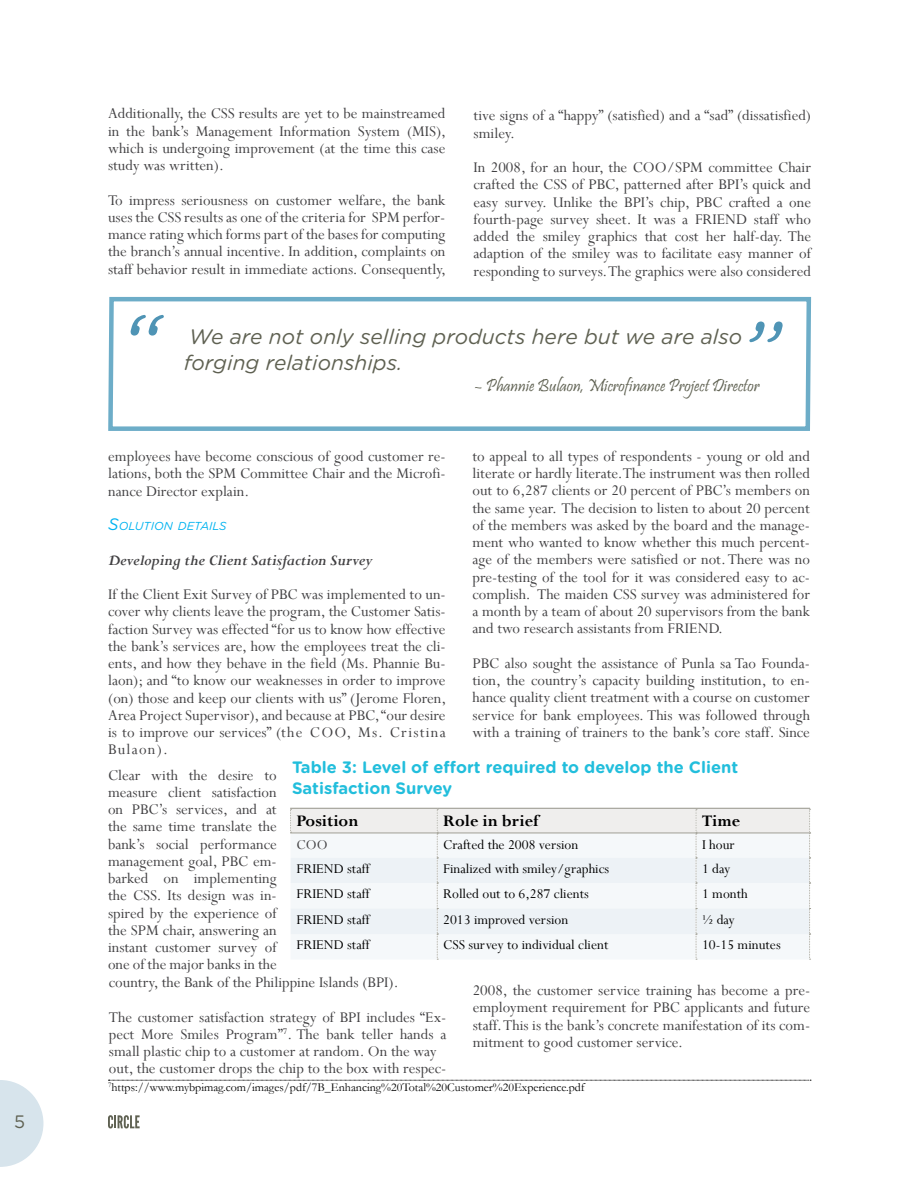
<style>
.page{position:relative;width:918px;height:1188px;background:#fff}
.page>*{position:absolute;margin:0;border:0;box-sizing:border-box;transform-origin:0 0}
.t1{font:italic 90px "Gotham Rounded";color:#4f94b5}
.t2{font:italic 21px/25.2px "Gotham Rounded";color:#5f6152}
.t3{font:18px "Pristina";color:#5f6152}
.t4{font:700 18px "Perpetua";color:#000}
.t5{font:18px "Gotham Rounded";color:#5f6152}
.t6{font:16.5px/17.2px "Perpetua";color:#414042;text-align:justify}
.t7{font:700 16.5px/21px "Gotham Rounded";color:#22bedc}
.t8{font:italic 700 16.5px "Perpetua";color:#414042}
.t9{font:15px "Perpetua";color:#000}
.t10{font:15px "Perpetua";color:#414042}
.t11{font:12px "Garamond";color:#000}
.t12{font:italic 11.55px "Gotham Rounded";color:#00b3f0}
.s1{font-size:16.5px}
</style>
<div class="page">
<svg style="left:0;top:1080px;width:43px;height:87px"></svg>
<svg style="left:108px;top:1115px;width:32px;height:13px"></svg>
<svg style="left:290px;top:808px;width:521px;height:152px"></svg>
<hr style="left:290px;top:833px;width:147px;height:1px;background:#a09f95">
<hr style="left:437px;top:833px;width:259px;height:1px;background:#a09f95">
<hr style="left:696px;top:833px;width:113px;height:1px;background:#a09f95">
<svg style="left:108px;top:1080px;width:703px;height:1px"></svg>
<svg style="left:108px;top:296px;width:704px;height:135px"></svg>
<p class="t5" style="left:14px;top:1109px;width:13px">5</p>
<p class="t6" style="left:108px;top:105px;width:340px">Additionally, the CSS results are yet to be mainstreamed in the bank’s Management Information System (MIS), which is undergoing improvement (at the time this case study was written).</p>
<p class="t6" style="left:108px;top:191px;width:340px">To impress seriousness on customer welfare, the bank uses the CSS results as one of the criteria for SPM perfor&shy;mance rating which forms part of the bases for computing the branch’s annual incentive. In addition, complaints on staff behavior result in immediate actions. Consequently,</p>
<p class="t6" style="left:474px;top:107px;width:339px">tive signs of a “happy” (satisfied) and a “sad” (dissatisfied) smiley.</p>
<p class="t6" style="left:474px;top:159px;width:339px">In 2008, for an hour, the COO/SPM committee Chair crafted the CSS of PBC, patterned after BPI’s quick and easy survey. Unlike the BPI’s chip, PBC crafted a one fourth-page survey sheet. It was a FRIEND staff who added the smiley graphics that cost her half-day. The adaption of the smiley was to facilitate easy manner of responding to surveys. The graphics were also considered</p>
<h1 class="t1" style="left:118px;top:285px;width:42px">“</h1>
<p class="t2" style="left:184px;top:323px;width:560px">We are not only selling products here but we are also forging relationships.</p>
<h1 class="t1" style="left:740px;top:292px;width:42px">”</h1>
<p class="t3" style="left:475px;top:376px;width:286px">– Phannie Bulaon, Microfinance Project Director</p>
<p class="t6" style="left:108px;top:447px;width:339px">employees have become conscious of good customer re&shy;lations, both the SPM Committee Chair and the Microfi&shy;nance Director explain.</p>
<p class="t12" style="left:108px;top:518px;width:120px"><span class="s1">S</span>OLUTION DETAILS</p>
<p class="t8" style="left:108px;top:549px;width:265px">Developing the Client Satisfaction Survey</p>
<p class="t6" style="left:108px;top:585px;width:340px">If the Client Exit Survey of PBC was implemented to un&shy;cover why clients leave the program, the Customer Satis&shy;faction Survey was effected “for us to know how effective the bank’s services are, how the employees treat the cli&shy;ents, and how they behave in the field (Ms. Phannie Bu&shy;laon); and “to know our weaknesses in order to improve (on) those and keep our clients with us” (Jerome Floren, Area Project Supervisor), and because at PBC, “our desire is to improve our services” (the COO, Ms. Cristina Bulaon).</p>
<p class="t6" style="left:473px;top:447px;width:339px">to appeal to all types of respondents - young or old and literate or hardly literate.The instrument was then rolled out to 6,287 clients or 20 percent of PBC’s members on the same year. The decision to listen to about 20 percent of the members was asked by the board and the manage&shy;ment who wanted to know whether this much percent&shy;age of the members were satisfied or not. There was no pre-testing of the tool for it was considered easy to ac&shy;complish. The maiden CSS survey was administered for a month by a team of about 20 supervisors from the bank and two research assistants from FRIEND.</p>
<p class="t6" style="left:473px;top:654px;width:339px">PBC also sought the assistance of Punla sa Tao Founda&shy;tion, the country’s capacity building institution, to en&shy;hance quality client treatment with a course on customer service for bank employees. This was followed through with a training of trainers to the bank’s core staff. Since</p>
<p class="t7" style="left:292px;top:756px;width:448px">Table 3: Level of effort required to develop the Client<br>Satisfaction Survey</p>
<p class="t6" style="left:108px;top:766px;width:292px;text-align:left">Clear with the desire to<br>measure client satisfaction<br>on PBC’s services, and at<br>the same time translate the<br>bank’s social performance<br>management goal, PBC em-<br>barked on implementing<br>the CSS. Its design was in-<br>spired by the experience of<br>the SPM chair, answering an<br>instant customer survey of<br>one of the major banks in the<br>country, the Bank of the Philippine Islands (BPI).</p>
<p class="t6" style="left:109px;top:1008px;width:339px;text-align:left">The customer satisfaction strategy of BPI includes “Ex&shy;pect More Smiles Program”<sup>7</sup>. The bank teller hands a small plastic chip to a customer at random. On the way out, the customer drops the chip to the box with respec-</p>
<p class="t4" style="left:297px;top:809px;width:63px">Position</p>
<p class="t4" style="left:443px;top:809px;width:97px">Role in brief</p>
<p class="t4" style="left:702px;top:809px;width:40px">Time</p>
<p class="t10" style="left:297px;top:835px;width:33px">COO</p>
<p class="t9" style="left:443px;top:835px;width:137px">Crafted the 2008 version</p>
<p class="t9" style="left:702px;top:835px;width:34px">I hour</p>
<p class="t9" style="left:297px;top:860px;width:75px">FRIEND staff</p>
<p class="t9" style="left:443px;top:860px;width:167px">Finalized with smiley/graphics</p>
<p class="t9" style="left:702px;top:860px;width:30px">1 day</p>
<p class="t9" style="left:297px;top:885px;width:75px">FRIEND staff</p>
<p class="t9" style="left:443px;top:885px;width:147px">Rolled out to 6,287 clients</p>
<p class="t9" style="left:702px;top:885px;width:47px">1 month</p>
<p class="t9" style="left:297px;top:910px;width:75px">FRIEND staff</p>
<p class="t9" style="left:443px;top:910px;width:127px">2013 improved version</p>
<p class="t9" style="left:702px;top:910px;width:34px">½ day</p>
<p class="t9" style="left:297px;top:936px;width:75px">FRIEND staff</p>
<p class="t9" style="left:443px;top:936px;width:167px">CSS survey to individual client</p>
<p class="t9" style="left:702px;top:936px;width:80px">10-15 minutes</p>
<p class="t6" style="left:473px;top:981px;width:339px">2008, the customer service training has become a pre&shy;employment requirement for PBC applicants and future staff. This is the bank’s concrete manifestation of its com&shy;mitment to good customer service.</p>
<p class="t11" style="left:108px;top:1080px;width:478px"><sup>7</sup>https://www.mybpimag.com/images/pdf/7B_Enhancing%20Total%20Customer%20Experience.pdf</p>
</div>
